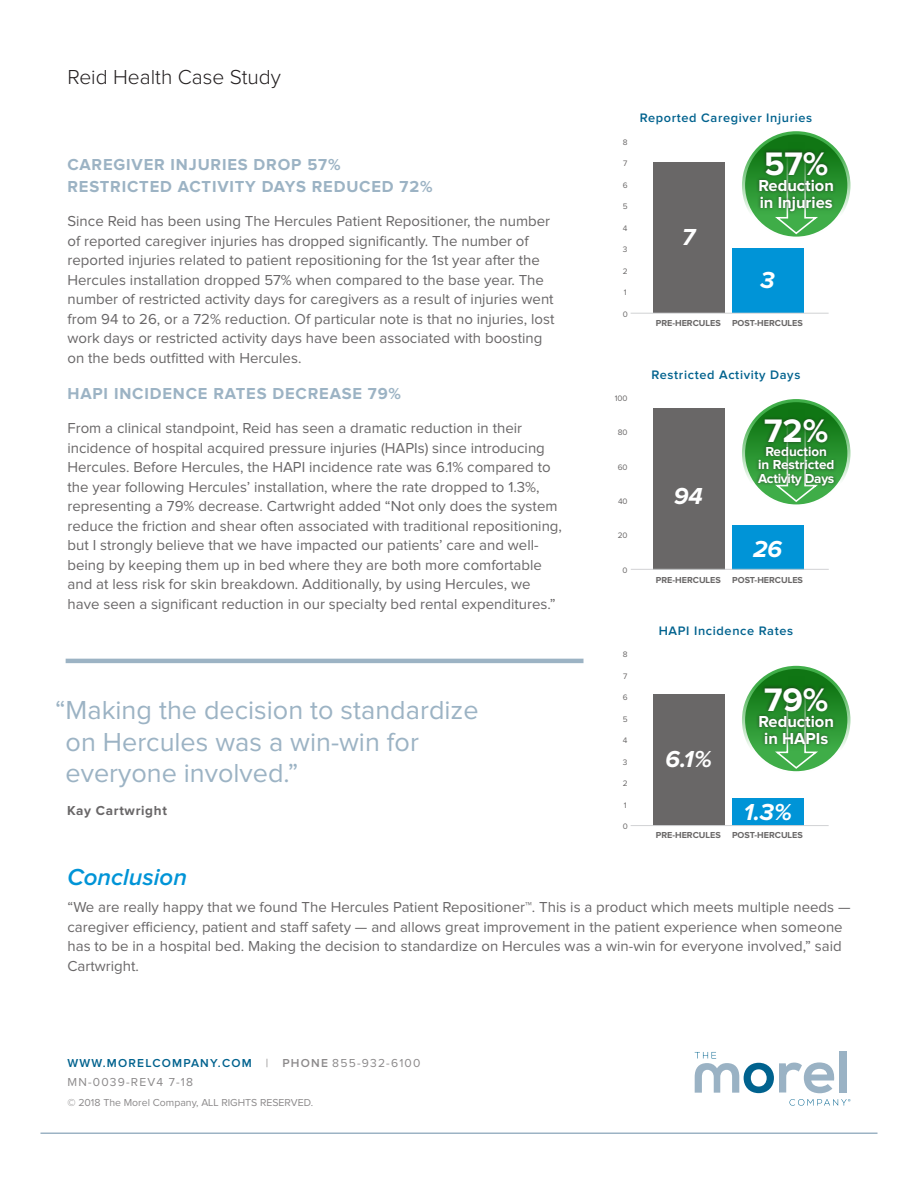
<style>
.page{position:relative;width:918px;height:1188px;background:#fff}
.page>*{position:absolute;margin:0;border:0;box-sizing:border-box;transform-origin:0 0}
.TOP{font:700 33.75px "Proxima Nova";color:#fff}
.call_out{font:27px/31.5px "Proxima Nova";color:#9cb3c4}
.t1{font:italic 700 24px "Proxima Nova";color:#fff}
.copy___title{font:italic 600 24px "Proxima Nova";color:#0094d7}
.t2{font:300 21px "Proxima Nova";color:#231f20}
.subheads{font:700 16.5px/22.5px "Proxima Nova";letter-spacing:.05em;color:#9cb3c4}
.TOP-2{font:700 16.5px/16.5px "Proxima Nova";color:#fff}
.copy{font:15px/19.5px "Proxima Nova";color:#696768}
.TOP-3{font:700 13.5px/13.5px "Proxima Nova";color:#fff;text-align:center}
.copy-2{font:700 13.5px "Proxima Nova";letter-spacing:.05em;color:#696768}
.chart___main_head{font:600 12.75px "Proxima Nova";letter-spacing:.05em;color:#00628e}
.copy-3{font:12px/19.5px "Proxima Nova";letter-spacing:.1em;color:#8c8a8b}
.copy-4{font:10.5px "Proxima Nova";color:#8c8a8b}
.t3{font:700 9px "Proxima Nova";color:#696767}
.t4{font:8.25px "Proxima Nova";color:#696767}
.s1{font-weight:600;color:#00628e}
.s2{font-weight:600}
</style>
<div class="page">
<hr style="left:40px;top:1132px;width:838px;height:2px;background:#9cb3c4">
<div style="left:840px;top:1051px;width:7px;height:42px;background:#9ab2c4"></div>
<svg style="left:695px;top:1052px;width:140px;height:41px"></svg>
<svg style="left:790px;top:1099px;width:60px;height:7px"></svg>
<div style="left:732px;top:249px;width:72px;height:64px;background:#0094d7"></div>
<div style="left:653px;top:163px;width:71px;height:150px;background:#696767"></div>
<hr style="left:631px;top:313px;width:198px;height:1px;background:#d1d2d4">
<div style="left:732px;top:525px;width:72px;height:44px;background:#0094d7"></div>
<div style="left:653px;top:408px;width:71px;height:161px;background:#696767"></div>
<hr style="left:631px;top:569px;width:198px;height:1px;background:#d1d2d4">
<div style="left:732px;top:798px;width:72px;height:28px;background:#0094d7"></div>
<div style="left:653px;top:695px;width:71px;height:131px;background:#696767"></div>
<hr style="left:631px;top:825px;width:198px;height:1px;background:#d1d2d4">
<hr style="left:66px;top:659px;width:517px;height:4px;background:#9cb3c4">
<svg style="left:742px;top:131px;width:108px;height:109px;background:#58ae5e"></svg>
<svg style="left:774px;top:139px;width:46px;height:96px"></svg>
<div style="left:756px;top:149px;width:80px;height:65px;background:#231f20;opacity:.6"></div>
<svg style="left:742px;top:399px;width:108px;height:109px;background:#5cae61"></svg>
<svg style="left:774px;top:407px;width:46px;height:96px"></svg>
<div style="left:755px;top:417px;width:82px;height:72px;background:#231f20;opacity:.6"></div>
<svg style="left:742px;top:666px;width:108px;height:108px;background:#52aa58"></svg>
<svg style="left:774px;top:674px;width:46px;height:96px;background:#44a44b"></svg>
<div style="left:756px;top:685px;width:80px;height:62px;background:#231f20;opacity:.6"></div>
<p class="t2" style="left:68px;top:65px;width:215px">Reid Health Case Study</p>
<p class="subheads" style="left:68px;top:153px;width:367px">CAREGIVER INJURIES DROP 57%<br>RESTRICTED ACTIVITY DAYS REDUCED 72%</p>
<p class="copy" style="left:68px;top:212px;width:489px">Since Reid has been using The Hercules Patient Repositioner, the number of reported caregiver injuries has dropped significantly. The number of reported injuries related to patient repositioning for the 1st year after the Hercules installation dropped 57% when compared to the base year. The number of restricted activity days for caregivers as a result of injuries went from 94 to 26, or a 72% reduction. Of particular note is that no injuries, lost work days or restricted activity days have been associated with boosting on the beds outfitted with Hercules.</p>
<p class="subheads" style="left:68px;top:383px;width:335px">HAPI INCIDENCE RATES DECREASE 79%</p>
<p class="copy" style="left:68px;top:419px;width:496px">From a clinical standpoint, Reid has seen a dramatic reduction in their incidence of hospital acquired pressure injuries (HAPIs) since introducing Hercules. Before Hercules, the HAPI incidence rate was 6.1% compared to the year following Hercules’ installation, where the rate dropped to 1.3%, representing a 79% decrease. Cartwright added “Not only does the system reduce the friction and shear often associated with traditional repositioning, but I strongly believe that we have impacted our patients’ care and well&shy;being by keeping them up in bed where they are both more comfortable and at less risk for skin breakdown. Additionally, by using Hercules, we have seen a significant reduction in our specialty bed rental expenditures.”</p>
<p class="call_out" style="left:66px;top:695px;width:414px;text-indent:-11px">“Making the decision to standardize on Hercules was a win-win for everyone involved.”</p>
<p class="copy-2" style="left:67px;top:803px;width:101px">Kay Cartwright</p>
<p class="t4" style="left:623px;top:137px;width:6px">8</p>
<p class="t4" style="left:623px;top:159px;width:6px">7</p>
<p class="t4" style="left:623px;top:180px;width:6px">6</p>
<p class="t4" style="left:623px;top:202px;width:6px">5</p>
<p class="t4" style="left:623px;top:223px;width:6px">4</p>
<p class="t4" style="left:623px;top:245px;width:6px">3</p>
<p class="t4" style="left:623px;top:266px;width:6px">2</p>
<p class="t4" style="left:624px;top:288px;width:4px">1</p>
<p class="t4" style="left:623px;top:309px;width:7px">0</p>
<p class="chart___main_head" style="left:640px;top:111px;width:174px">Reported Caregiver Injuries</p>
<p class="t1" style="left:682px;top:223px;width:15px">7</p>
<p class="TOP" style="left:764px;top:144px;width:66px">57%</p>
<p class="TOP-2" style="left:758px;top:178px;width:77px">Reduction in Injuries</p>
<p class="t1" style="left:760px;top:266px;width:16px">3</p>
<p class="t3" style="left:656px;top:318px;width:149px">PRE-HERCULES POST-HERCULES</p>
<p class="t4" style="left:615px;top:394px;width:14px">100</p>
<p class="t4" style="left:618px;top:428px;width:11px">80</p>
<p class="t4" style="left:618px;top:462px;width:11px">60</p>
<p class="t4" style="left:618px;top:497px;width:11px">40</p>
<p class="t4" style="left:618px;top:531px;width:11px">20</p>
<p class="t4" style="left:623px;top:566px;width:7px">0</p>
<p class="t4" style="left:623px;top:650px;width:6px">8</p>
<p class="t4" style="left:623px;top:672px;width:6px">7</p>
<p class="t4" style="left:623px;top:693px;width:6px">6</p>
<p class="t4" style="left:623px;top:715px;width:6px">5</p>
<p class="t4" style="left:623px;top:736px;width:6px">4</p>
<p class="t4" style="left:623px;top:758px;width:6px">3</p>
<p class="t4" style="left:623px;top:779px;width:6px">2</p>
<p class="t4" style="left:624px;top:801px;width:4px">1</p>
<p class="t4" style="left:623px;top:822px;width:7px">0</p>
<p class="chart___main_head" style="left:652px;top:367px;width:150px">Restricted Activity Days</p>
<p class="t1" style="left:674px;top:482px;width:30px">94</p>
<p class="TOP" style="left:764px;top:412px;width:66px">72%</p>
<p class="TOP-3" style="left:758px;top:445px;width:78px">Reduction<br>in Restricted<br>Activity Days</p>
<p class="t1" style="left:753px;top:535px;width:30px">26</p>
<p class="t3" style="left:656px;top:575px;width:149px">PRE-HERCULES POST-HERCULES</p>
<p class="chart___main_head" style="left:659px;top:624px;width:136px">HAPI Incidence Rates</p>
<p class="t1" style="left:666px;top:745px;width:48px">6.1%</p>
<p class="TOP" style="left:764px;top:680px;width:66px">79%</p>
<p class="TOP-2" style="left:758px;top:714px;width:77px;text-align:center">Reduction in HAPIs</p>
<p class="t1" style="left:744px;top:798px;width:50px">1.3%</p>
<p class="t3" style="left:656px;top:830px;width:149px">PRE-HERCULES POST-HERCULES</p>
<p class="copy___title" style="left:68px;top:863px;width:121px">Conclusion</p>
<p class="copy" style="left:68px;top:898px;width:785px">“We are really happy that we found The Hercules Patient Repositioner™. This is a product which meets multiple needs — caregiver efficiency, patient and staff safety — and allows great improvement in the patient experience when someone has to be in a hospital bed. Making the decision to standardize on Hercules was a win-win for everyone involved,” said Cartwright.</p>
<p class="copy-3" style="left:68px;top:1053px;width:355px"><span class="s1">WWW.MORELCOMPANY.COM</span> | <span class="s2">PHONE</span> 855-932-6100<br>MN-0039-REV4 7-18</p>
<p class="copy-4" style="left:68px;top:1096px;width:247px">© 2018 The Morel Company, ALL RIGHTS RESERVED.</p>
</div>
